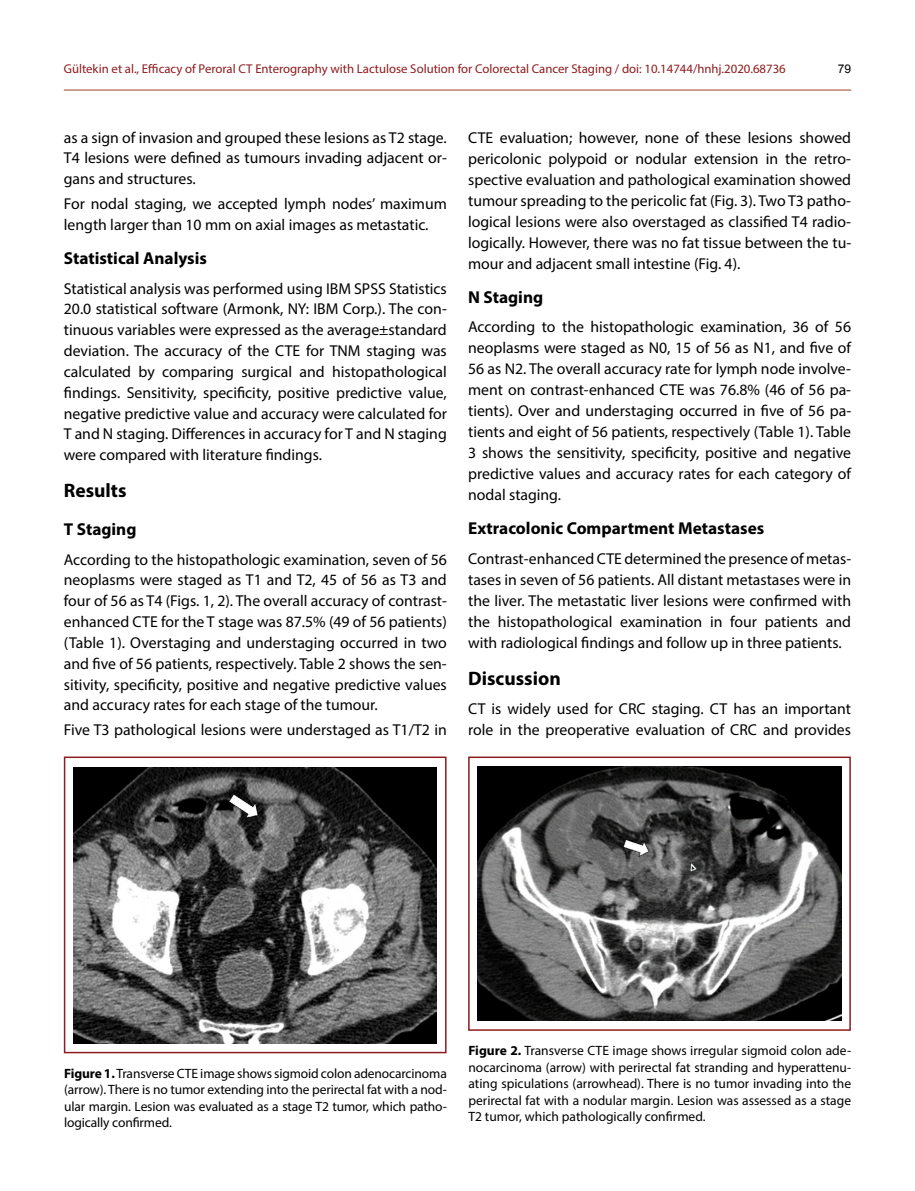
<style>
.page{position:relative;width:915px;height:1191px;background:#fff}
.page>*{position:absolute;margin:0;border:0;box-sizing:border-box;transform-origin:0 0}
.t1{font:700 19.5px "Myriad Pro";color:#000}
.t2{font:700 17.25px "Myriad Pro";color:#000}
.t3{font:15.75px/21px "Myriad Pro";color:#000;text-align:justify}
.t4{font:13.5px/16.5px "Myriad Pro";letter-spacing:-.005em;color:#000;text-align:justify}
.t5{font:12.75px "Myriad Pro";color:#8f1b1e}
.t6{font:12px "Arial";color:#000}
.s1{font-weight:700}
</style>
<div class="page">
<hr style="left:64px;top:89px;width:786px;height:2px;background:#bd7f6c">
<div style="left:64px;top:756px;width:382px;height:297px;border:2px solid #8f1b1e"></div>
<img style="left:73px;top:767px;width:364px;height:276px">
<div style="left:468px;top:756px;width:382px;height:274px;border:2px solid #8f1b1e"></div>
<img style="left:477px;top:766px;width:364px;height:254px">
<p class="t5" style="left:64px;top:61px;width:723px">Gültekin et al., Efficacy of Peroral CT Enterography with Lactulose Solution for Colorectal Cancer Staging / doi: 10.14744/hnhj.2020.68736</p>
<p class="t6" style="left:837px;top:60px;width:15px">79</p>
<p class="t3" style="left:64px;top:127px;width:384px">as a sign of invasion and grouped these lesions as T2 stage.<br>T4 lesions were defined as tumours invading adjacent or&shy;gans and structures.</p>
<p class="t3" style="left:64px;top:193px;width:384px">For nodal staging, we accepted lymph nodes’ maximum length larger than 10 mm on axial images as metastatic.</p>
<p class="t2" style="left:64px;top:247px;width:144px">Statistical Analysis</p>
<p class="t3" style="left:64px;top:278px;width:384px">Statistical analysis was performed using IBM SPSS Statistics 20.0 statistical software (Armonk, NY: IBM Corp.). The con&shy;tinuous variables were expressed as the average±standard deviation. The accuracy of the CTE for TNM staging was calculated by comparing surgical and histopathological findings. Sensitivity, specificity, positive predictive value, negative predictive value and accuracy were calculated for T and N staging. Differences in accuracy for T and N staging were compared with literature findings.</p>
<p class="t1" style="left:64px;top:477px;width:64px">Results</p>
<p class="t2" style="left:64px;top:518px;width:74px">T Staging</p>
<p class="t3" style="left:64px;top:548px;width:384px">According to the histopathologic examination, seven of 56 neoplasms were staged as T1 and T2, 45 of 56 as T3 and four of 56 as T4 (Figs. 1, 2). The overall accuracy of contrast&shy;enhanced CTE for the T stage was 87.5% (49 of 56 patients) (Table 1). Overstaging and understaging occurred in two and five of 56 patients, respectively. Table 2 shows the sen&shy;sitivity, specificity, positive and negative predictive values and accuracy rates for each stage of the tumour.</p>
<p class="t3" style="left:64px;top:719px;width:384px">Five T3 pathological lesions were understaged as T1/T2 in</p>
<p class="t3" style="left:468px;top:127px;width:384px">CTE evaluation; however, none of these lesions showed pericolonic polypoid or nodular extension in the retro&shy;spective evaluation and pathological examination showed tumour spreading to the pericolic fat (Fig. 3). Two T3 patho&shy;logical lesions were also overstaged as classified T4 radio&shy;logically. However, there was no fat tissue between the tu&shy;mour and adjacent small intestine (Fig. 4).</p>
<p class="t2" style="left:468px;top:286px;width:77px">N Staging</p>
<p class="t3" style="left:468px;top:316px;width:384px">According to the histopathologic examination, 36 of 56 neoplasms were staged as N0, 15 of 56 as N1, and five of 56 as N2. The overall accuracy rate for lymph node involve&shy;ment on contrast-enhanced CTE was 76.8% (46 of 56 pa&shy;tients). Over and understaging occurred in five of 56 pa&shy;tients and eight of 56 patients, respectively (Table 1). Table 3 shows the sensitivity, specificity, positive and negative predictive values and accuracy rates for each category of nodal staging.</p>
<p class="t2" style="left:468px;top:517px;width:297px">Extracolonic Compartment Metastases</p>
<p class="t3" style="left:468px;top:548px;width:384px">Contrast-enhanced CTE determined the presence of metas&shy;tases in seven of 56 patients. All distant metastases were in the liver. The metastatic liver lesions were confirmed with the histopathological examination in four patients and with radiological findings and follow up in three patients.</p>
<p class="t1" style="left:468px;top:665px;width:94px">Discussion</p>
<p class="t3" style="left:468px;top:698px;width:384px">CT is widely used for CRC staging. CT has an important role in the preoperative evaluation of CRC and provides</p>
<p class="t4" style="left:64px;top:1064px;width:384px"><span class="s1">Figure 1.</span> Transverse CTE image shows sigmoid colon adenocarcinoma (arrow). There is no tumor extending into the perirectal fat with a nod&shy;ular margin. Lesion was evaluated as a stage T2 tumor, which patho&shy;logically confirmed.</p>
<p class="t4" style="left:468px;top:1042px;width:384px"><span class="s1">Figure 2.</span> Transverse CTE image shows irregular sigmoid colon ade&shy;nocarcinoma (arrow) with perirectal fat stranding and hyperattenu&shy;ating spiculations (arrowhead). There is no tumor invading into the perirectal fat with a nodular margin. Lesion was assessed as a stage T2 tumor, which pathologically confirmed.</p>
</div>
